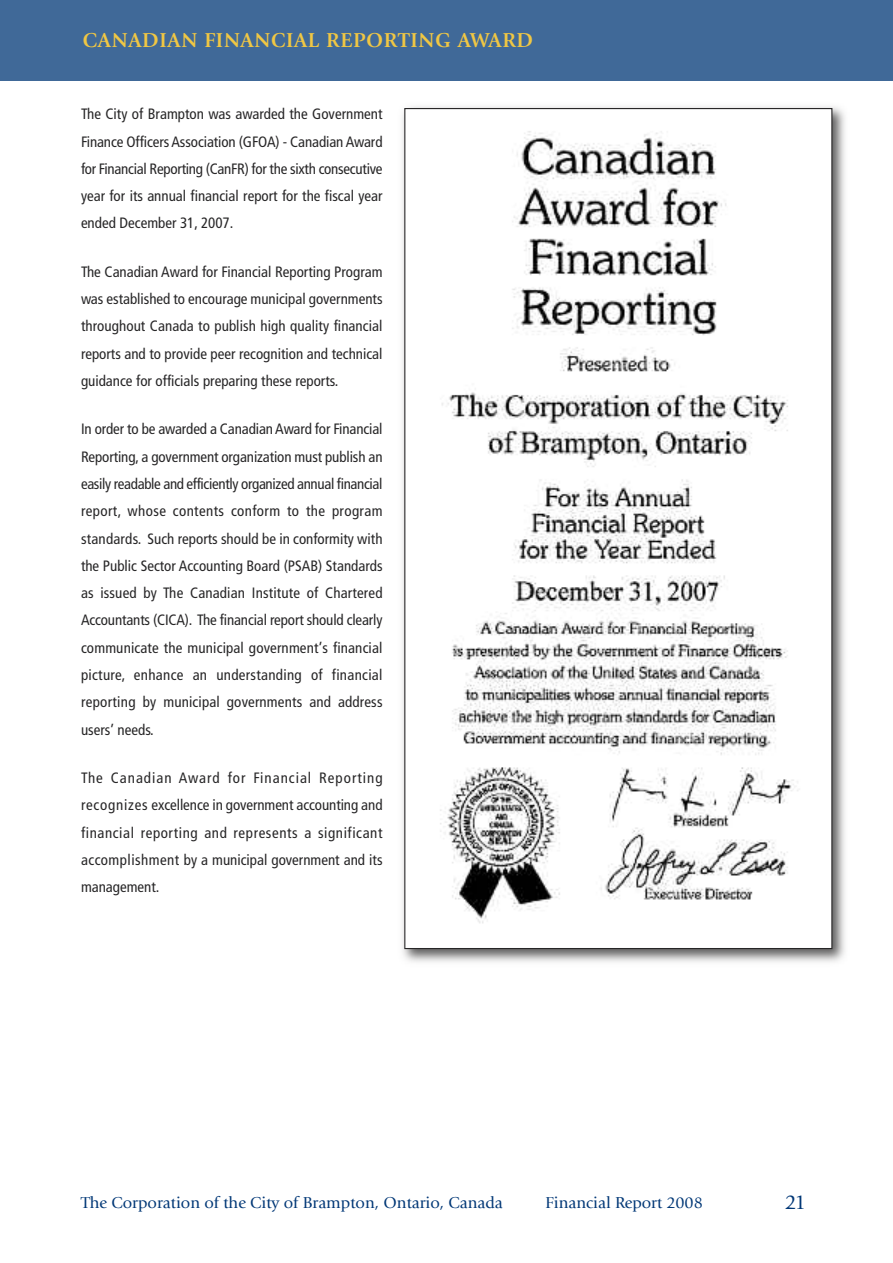
<style>
.page{position:relative;width:893px;height:1263px;background:#fff}
.page>*{position:absolute;margin:0;border:0;box-sizing:border-box;transform-origin:0 0}
.t1{font:700 21px "Giovanni";letter-spacing:.03em;color:#f0c744}
.t2{font:21px "Giovanni";color:#003776}
.t3{font:16.5px "Giovanni";color:#003776}
.t4{font:condensed 15px/27.3px "Frutiger";color:#272627;text-align:justify}
</style>
<div class="page">
<div style="left:0;top:0;width:893px;height:81px;background:#406998"></div>
<img style="left:402px;top:106px;width:443px;height:856px">
<img style="left:406px;top:110px;width:424px;height:837px">
<h1 class="t1" style="left:83px;top:32px;width:452px">CANADIAN FINANCIAL REPORTING AWARD</h1>
<p class="t4" style="left:81px;top:102px;width:303px">The City of Brampton was awarded the Government Finance OfficersAssociation (GFOA) - CanadianAward for Financial Reporting (CanFR) for the sixth consecutive year for its annual financial report for the fiscal year ended December 31, 2007.</p>
<p class="t4" style="left:81px;top:259px;width:303px">The Canadian Award for Financial Reporting Program was established to encourage municipal governments throughout Canada to publish high quality financial reports and to provide peer recognition and technical guidance for officials preparing these reports.</p>
<p class="t4" style="left:81px;top:417px;width:303px">In order to be awarded a CanadianAward for Financial Reporting, a government organization must publish an easily readable and efficiently organized annual financial report, whose contents conform to the program standards. Such reports should be in conformity with the Public Sector Accounting Board (PSAB) Standards as issued by The Canadian Institute of Chartered Accountants (CICA). The financial report should clearly communicate the municipal government’s financial picture, enhance an understanding of financial reporting by municipal governments and address users’ needs.</p>
<p class="t4" style="left:81px;top:765px;width:303px">The Canadian Award for Financial Reporting recognizes excellence in government accounting and financial reporting and represents a significant accomplishment by a municipal government and its management.</p>
<p class="t3" style="left:81px;top:1196px;width:423px">The Corporation of the City of Brampton, Ontario, Canada</p>
<p class="t3" style="left:546px;top:1196px;width:159px">Financial Report 2008</p>
<h1 class="t2" style="left:785px;top:1194px;width:23px">21</h1>
</div>
